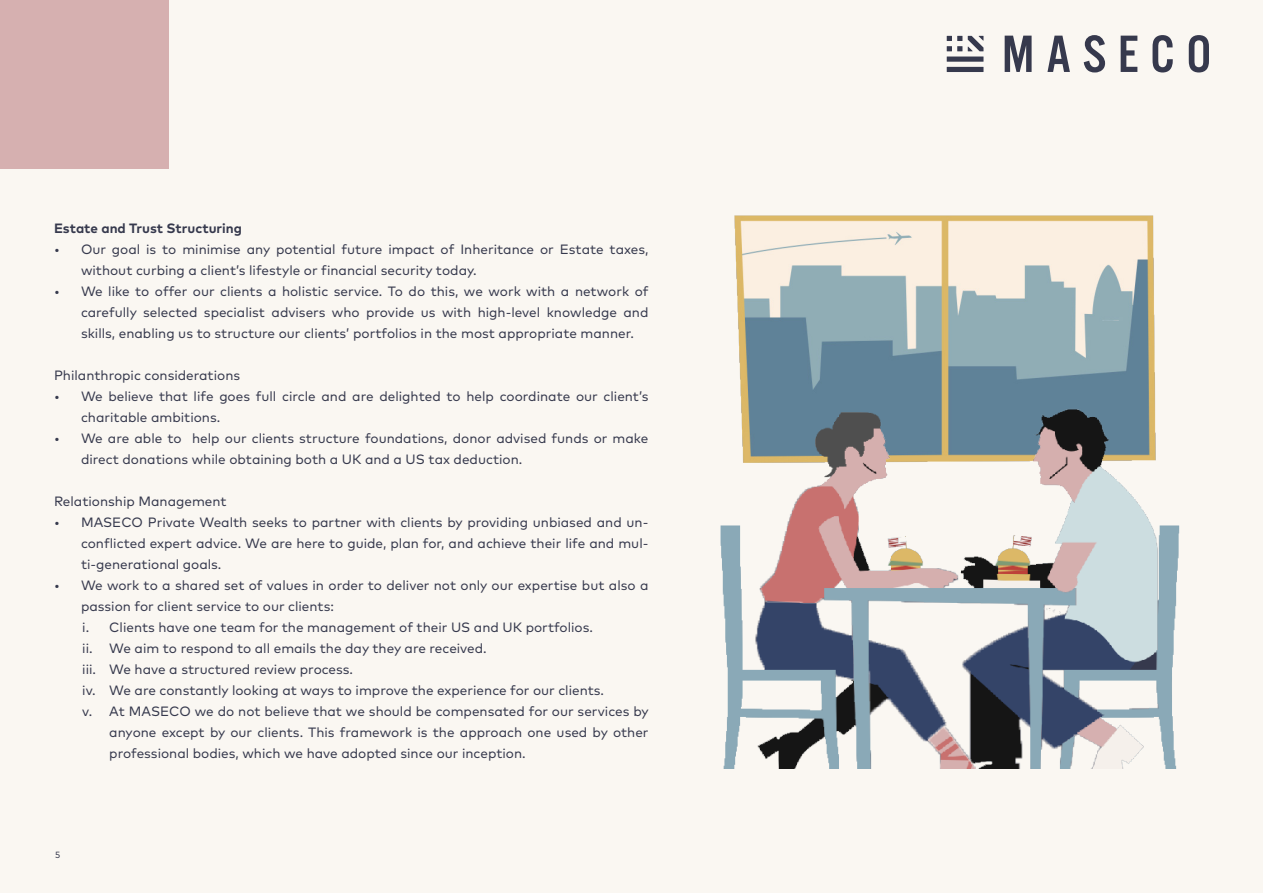
<style>
.page{position:relative;width:1263px;height:893px;background:#faf7f2}
.page>*{position:absolute;margin:0;border:0;box-sizing:border-box;transform-origin:0 0}
.t1{font:13.5px/21px "Mark Pro";color:#36394d}
.t2{font:700 13.5px "Mark Pro";color:#36394d}
.t3{font:9px "Mark Pro";color:#36394d}
</style>
<div class="page">
<svg style="left:947px;top:36px;width:15px;height:15px"></svg>
<svg style="left:968px;top:36px;width:15px;height:15px"></svg>
<div style="left:947px;top:57px;width:36px;height:5px;background:#36394d"></div>
<div style="left:947px;top:67px;width:36px;height:5px;background:#36394d"></div>
<svg style="left:1121px;top:36px;width:16px;height:36px"></svg>
<svg style="left:1152px;top:35px;width:21px;height:37px"></svg>
<svg style="left:1189px;top:35px;width:20px;height:37px"></svg>
<svg style="left:1047px;top:36px;width:23px;height:36px"></svg>
<svg style="left:1005px;top:36px;width:26px;height:36px"></svg>
<svg style="left:1084px;top:35px;width:21px;height:37px"></svg>
<div style="left:0;top:0;width:169px;height:169px;background:#d6b0b0"></div>
<img style="left:734px;top:215px;width:421px;height:146px">
<img style="left:720px;top:361px;width:460px;height:407px">
<p class="t2" style="left:54px;top:218px;width:190px">Estate and Trust Structuring</p>
<p class="t1" style="left:81px;top:237px;width:569px;text-indent:-27px">• Our goal is to minimise any potential future impact of Inheritance or Estate taxes, without curbing a client’s lifestyle or financial security today.</p>
<p class="t1" style="left:81px;top:279px;width:569px;text-align:justify;text-indent:-27px">• We like to offer our clients a holistic service. To do this, we work with a network of carefully selected specialist advisers who provide us with high-level knowledge and skills, enabling us to structure our clients’ portfolios in the most appropriate manner.</p>
<p class="t1" style="left:54px;top:363px;width:188px">Philanthropic considerations</p>
<p class="t1" style="left:81px;top:384px;width:569px;text-indent:-27px">• We believe that life goes full circle and are delighted to help coordinate our client’s charitable ambitions.</p>
<p class="t1" style="left:81px;top:426px;width:569px;text-indent:-27px">• We are able to help our clients structure foundations, donor advised funds or make direct donations while obtaining both a UK and a US tax deduction.</p>
<p class="t1" style="left:54px;top:489px;width:174px">Relationship Management</p>
<p class="t1" style="left:81px;top:510px;width:569px;text-align:justify;text-indent:-27px">• MASECO Private Wealth seeks to partner with clients by providing unbiased and un&shy;conflicted expert advice. We are here to guide, plan for, and achieve their life and mul&shy;ti-generational goals.</p>
<p class="t1" style="left:81px;top:573px;width:569px;text-indent:-27px">• We work to a shared set of values in order to deliver not only our expertise but also a passion for client service to our clients:</p>
<p class="t1" style="left:82px;top:615px;width:512px">i. Clients have one team for the management of their US and UK portfolios.</p>
<p class="t1" style="left:82px;top:636px;width:406px">ii. We aim to respond to all emails the day they are received.</p>
<p class="t1" style="left:82px;top:657px;width:272px">iii. We have a structured review process.</p>
<p class="t1" style="left:82px;top:678px;width:523px">iv. We are constantly looking at ways to improve the experience for our clients.</p>
<p class="t1" style="left:109px;top:699px;width:541px;text-align:justify;text-indent:-27px">v. At MASECO we do not believe that we should be compensated for our services by anyone except by our clients. This framework is the approach one used by other professional bodies, which we have adopted since our inception.</p>
<p class="t3" style="left:55px;top:848px;width:7px">5</p>
</div>
